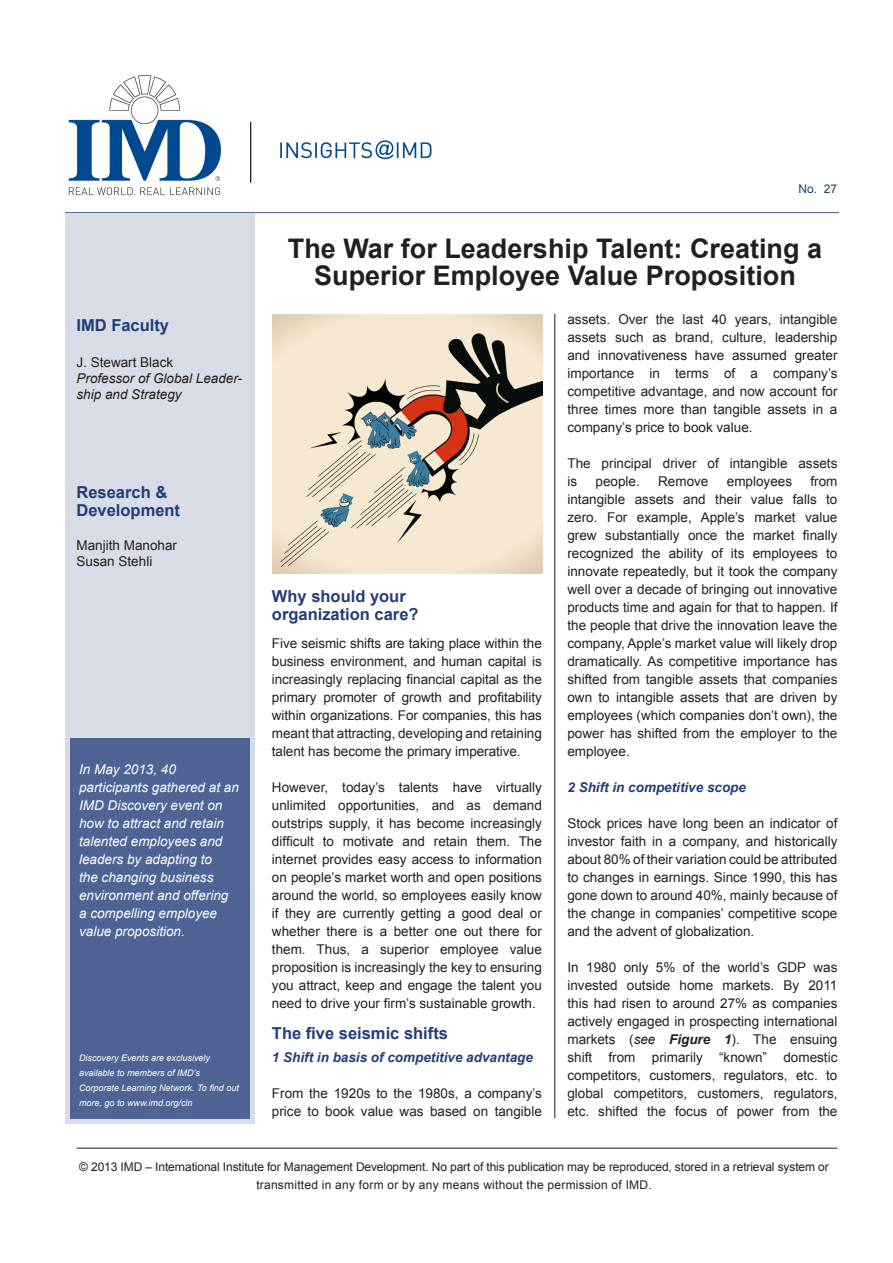
<style>
.page{position:relative;width:893px;height:1263px;background:#fff}
.page>*{position:absolute;margin:0;border:0;box-sizing:border-box;transform-origin:0 0}
.t1{font:700 27px/27px "Arial";color:#231f20;text-align:center}
.Main_title{font:700 16.5px/18px "Arial";color:#233d7a}
.Contributors_Title{font:700 16.5px "Arial";color:#233d7a}
.Text{font:13.5px/18px "Arial";color:#231f20;text-align:justify}
.Blurb{font:italic 13.5px/18px "Arial";color:#fff}
.Second_title{font:italic 700 13.5px "Arial";color:#233d7a}
.t2{font:italic 13.5px/16.2px "Arial";color:#231f20}
.Copyright_text{font:12px "Arial";letter-spacing:-.01em;color:#231f20}
.Copyright_text-2{font:12px "Arial";letter-spacing:.02em;color:#231f20}
.t3{font:12px "Arial";color:#233d7a}
.Blurb_small{font:italic 9px/15px "Arial";color:#fff}
.s1{font-style:italic}
.s2{font-weight:700;font-style:italic}
</style>
<div class="page">
<hr style="left:65px;top:212px;width:774px;height:1px;background:#233d7a">
<div style="left:65px;top:213px;width:190px;height:910px;background:#d7dce7"></div>
<div style="left:71px;top:738px;width:179px;height:381px;background:#4f6495"></div>
<hr style="left:554px;top:314px;width:1px;height:804px;background:#231f20">
<img style="left:68px;top:75px;width:364px;height:121px">
<hr style="left:77px;top:1148px;width:760px;height:1px;background:#231f20">
<img style="left:272px;top:315px;width:270px;height:258px">
<p class="t3" style="left:798px;top:181px;width:40px">No. 27</p>
<p class="Contributors_Title" style="left:77px;top:314px;width:94px">IMD Faculty</p>
<p class="Text" style="left:77px;top:353px;width:98px">J. Stewart Black</p>
<p class="t2" style="left:77px;top:370px;width:167px">Professor of Global Leader&shy;ship and Strategy</p>
<p class="Contributors_Title" style="left:77px;top:481px;width:92px">Research &amp;</p>
<p class="Contributors_Title" style="left:77px;top:499px;width:105px">Development</p>
<p class="Text" style="left:77px;top:537px;width:102px">Manjith Manohar</p>
<p class="Text" style="left:77px;top:553px;width:77px">Susan Stehli</p>
<p class="Blurb" style="left:79px;top:761px;width:161px">In May 2013, 40 participants gathered at an<br>IMD Discovery event on how to attract and retain talented employees and leaders by adapting to<br>the changing business environment and offering a compelling employee value proposition.</p>
<p class="Blurb_small" style="left:79px;top:1050px;width:133px">Discovery Events are exclusively available to members of IMD’s</p>
<p class="Blurb_small" style="left:79px;top:1080px;width:161px">Corporate Learning Network. To find out more, go to www.imd.org/cln</p>
<p class="t1" style="left:288px;top:236px;width:536px">The War for Leadership Talent: Creating a<br>Superior Employee Value Proposition</p>
<p class="Main_title" style="left:272px;top:588px;width:148px">Why should your organization care?</p>
<p class="Text" style="left:272px;top:634px;width:271px">Five seismic shifts are taking place within the business environment, and human capital is increasingly replacing financial capital as the primary promoter of growth and profitability within organizations. For companies, this has meant that attracting, developing and retaining talent has become the primary imperative.</p>
<p class="Text" style="left:272px;top:778px;width:271px">However, today’s talents have virtually unlimited opportunities, and as demand outstrips supply, it has become increasingly difficult to motivate and retain them. The internet provides easy access to information on people’s market worth and open positions around the world, so employees easily know if they are currently getting a good deal or whether there is a better one out there for them. Thus, a superior employee value proposition is increasingly the key to ensuring you attract, keep and engage the talent you need to drive your firm’s sustainable growth.</p>
<p class="Main_title" style="left:272px;top:1024px;width:178px">The five seismic shifts</p>
<p class="Second_title" style="left:272px;top:1048px;width:263px">1 Shift in basis of competitive advantage</p>
<p class="Text" style="left:272px;top:1084px;width:272px">From the 1920s to the 1980s, a company’s price to book value was based on tangible</p>
<p class="Text" style="left:567px;top:310px;width:272px">assets. Over the last 40 years, intangible assets such as brand, culture, leadership and innovativeness have assumed greater importance in terms of a company’s competitive advantage, and now account for three times more than tangible assets in a company’s price to book value.</p>
<p class="Text" style="left:567px;top:454px;width:271px">The principal driver of intangible assets is</p>
<p class="Text" style="left:567px;top:472px;width:272px;text-indent:243px">from intangible assets and their value falls to zero. For example, Apple’s market value grew substantially once the market finally recognized the ability of its employees to innovate repeatedly, but it took the company well over a decade of bringing out innovative products time and again for that to happen. If the people that drive the innovation leave the company, Apple’s market value will likely drop dramatically. As competitive importance has shifted from tangible assets that companies own to intangible assets that are driven by employees (which companies don’t own), the power has shifted from the employer to the employee.</p>
<p class="Second_title" style="left:567px;top:778px;width:180px">2 Shift in competitive scope</p>
<p class="Text" style="left:567px;top:814px;width:271px">Stock prices have long been an indicator of investor faith in a company, and historically about 80% of their variation could be attributed to changes in earnings. Since 1990, this has gone down to around 40%, mainly because of the change in companies’ competitive scope and the advent of globalization.</p>
<p class="Text" style="left:567px;top:958px;width:272px">In 1980 only 5% of the world’s GDP was invested outside home markets. By 2011 this had risen to around 27% as companies actively engaged in prospecting international markets (<span class="s1">see</span> <span class="s2">Figure 1</span>). The ensuing shift from primarily “known” domestic competitors, customers, regulators, etc. to global competitors, customers, regulators, etc. shifted the focus of power from the</p>
<p class="Text" style="left:596px;top:472px;width:46px">people.</p>
<p class="Text" style="left:658px;top:472px;width:52px">Remove</p>
<p class="Text" style="left:727px;top:472px;width:67px">employees</p>
<p class="Copyright_text" style="left:79px;top:1159px;width:751px">© 2013 IMD – International Institute for Management Development. No part of this publication may be reproduced, stored in a retrieval system or</p>
<p class="Copyright_text-2" style="left:256px;top:1177px;width:397px">transmitted in any form or by any means without the permission of IMD.</p>
</div>
